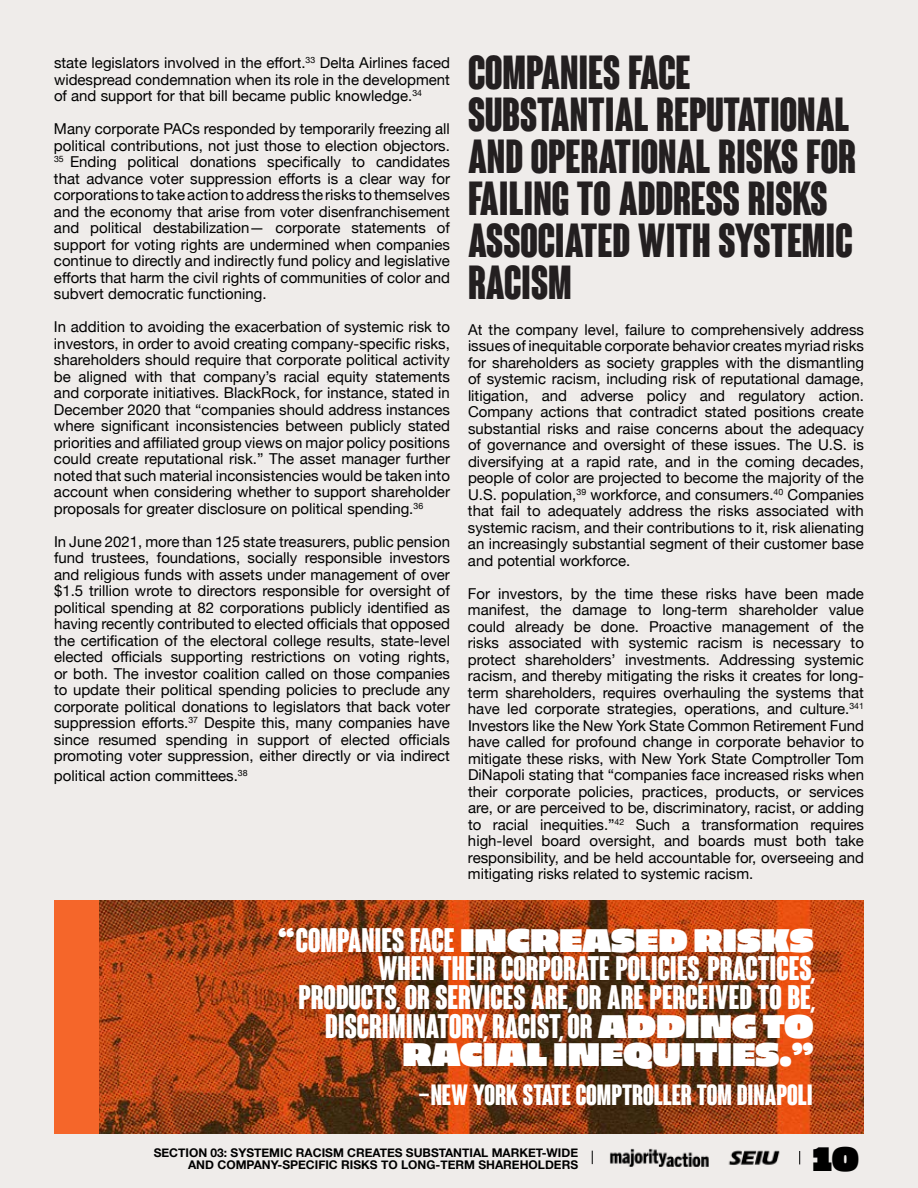
<style>
.page{position:relative;width:918px;height:1188px;background:#efecea}
.page>*{position:absolute;margin:0;border:0;box-sizing:border-box;transform-origin:0 0}
.t1{font:700 condensed 46.5px/42px "Coluna";color:#231f20}
.t2{font:33.75px "Piepie";color:#000}
.t3{font:700 condensed 33.15px/28.8px "Coluna";color:#fff;text-align:right}
.t4{font:32.55px "Piepie";color:#fff}
.t5{font:700 condensed 28.5px "Coluna";color:#fff}
.t6{font:15px/16.5px "Helvetica Neue";color:#000;text-align:justify}
.t7{font:700 12px/12px "Helvetica Neue";color:#000;text-align:right}
.s1{font-family:"Coluna";font-weight:700;font-stretch:condensed;font-size:33.15px}
.s2{font-family:"Piepie";font-weight:400;font-stretch:normal;font-size:32.55px}
</style>
<div class="page">
<img style="left:98px;top:900px;width:766px;height:234px">
<div style="left:54px;top:900px;width:44px;height:234px;background:#f5662a"></div>
<img style="left:609px;top:1148px;width:100px;height:19px">
<img style="left:728px;top:1150px;width:52px;height:15px">
<svg style="left:592px;top:1151px;width:1px;height:13px"></svg>
<svg style="left:799px;top:1151px;width:1px;height:13px"></svg>
<p class="t6" style="left:54px;top:56px;width:398px">state legislators involved in the effort.<sup>33</sup> Delta Airlines faced widespread condemnation when its role in the development of and support for that bill became public knowledge.<sup>34</sup></p>
<p class="t6" style="left:54px;top:122px;width:398px">Many corporate PACs responded by temporarily freezing all political contributions, not just those to election objectors.<br><sup>35</sup> Ending political donations specifically to candidates that advance voter suppression efforts is a clear way for corporations to take action to address the risks to themselves and the economy that arise from voter disenfranchisement and political destabilization— corporate statements of support for voting rights are undermined when companies continue to directly and indirectly fund policy and legislative efforts that harm the civil rights of communities of color and subvert democratic functioning.</p>
<p class="t6" style="left:54px;top:320px;width:398px">In addition to avoiding the exacerbation of systemic risk to investors, in order to avoid creating company-specific risks, shareholders should require that corporate political activity be aligned with that company’s racial equity statements and corporate initiatives. BlackRock, for instance, stated in December 2020 that “companies should address instances where significant inconsistencies between publicly stated priorities and affiliated group views on major policy positions could create reputational risk.” The asset manager further noted that such material inconsistencies would be taken into account when considering whether to support shareholder proposals for greater disclosure on political spending.<sup>36</sup></p>
<p class="t6" style="left:54px;top:534px;width:398px">In June 2021, more than 125 state treasurers, public pension fund trustees, foundations, socially responsible investors and religious funds with assets under management of over $1.5 trillion wrote to directors responsible for oversight of political spending at 82 corporations publicly identified as having recently contributed to elected officials that opposed the certification of the electoral college results, state-level elected officials supporting restrictions on voting rights, or both. The investor coalition called on those companies to update their political spending policies to preclude any corporate political donations to legislators that back voter suppression efforts.<sup>37</sup> Despite this, many companies have since resumed spending in support of elected officials promoting voter suppression, either directly or via indirect</p>
<p class="t6" style="left:54px;top:768px;width:195px">political action committees.<sup>38</sup></p>
<h1 class="t1" style="left:468px;top:56px;width:389px">COMPANIES FACE<br>SUBSTANTIAL REPUTATIONAL<br>AND OPERATIONAL RISKS FOR<br>FAILING TO ADDRESS RISKS<br>ASSOCIATED WITH SYSTEMIC<br>RACISM</h1>
<p class="t6" style="left:468px;top:322px;width:398px">At the company level, failure to comprehensively address issues of inequitable corporate behavior creates myriad risks for shareholders as society grapples with the dismantling of systemic racism, including risk of reputational damage, litigation, and adverse policy and regulatory action.<br>Company actions that contradict stated positions create substantial risks and raise concerns about the adequacy of governance and oversight of these issues. The U.S. is diversifying at a rapid rate, and in the coming decades, people of color are projected to become the majority of the U.S. population,<sup>39</sup> workforce, and consumers.<sup>40</sup> Companies that fail to adequately address the risks associated with systemic racism, and their contributions to it, risk alienating an increasingly substantial segment of their customer base and potential workforce.</p>
<p class="t6" style="left:468px;top:586px;width:398px">For investors, by the time these risks have been made manifest, the damage to long-term shareholder value could already be done. Proactive management of the risks associated with systemic racism is necessary to protect shareholders’ investments. Addressing systemic racism, and thereby mitigating the risks it creates for long&shy;term shareholders, requires overhauling the systems that have led corporate strategies, operations, and culture.<sup>341<br></sup>Investors like the New York State Common Retirement Fund have called for profound change in corporate behavior to mitigate these risks, with New York State Comptroller Tom DiNapoli stating that “companies face increased risks when their corporate policies, practices, products, or services are, or are perceived to be, discriminatory, racist, or adding to racial inequities.”<sup>42</sup> Such a transformation requires high-level board oversight, and boards must both take responsibility, and be held accountable for, overseeing and mitigating risks related to systemic racism.</p>
<h3 class="t4" style="left:279px;top:916px;width:537px"><sup>“</sup><span class="s1">COMPANIES FACE</span> INCREASED RISKS</h3>
<h3 class="t3" style="left:299px;top:957px;width:518px">WHEN THEIR CORPORATE POLICIES, PRACTICES,<br>PRODUCTS, OR SERVICES ARE, OR ARE PERCEIVED TO BE,<br>DISCRIMINATORY, RACIST, OR <span class="s2">ADDING TO</span></h3>
<h3 class="t4" style="left:403px;top:1031px;width:413px">RACIAL INEQUITIES.”</h3>
<h3 class="t5" style="left:419px;top:1080px;width:395px">–NEW YORK STATE COMPTROLLER TOM DINAPOLI</h3>
<p class="t7" style="left:154px;top:1147px;width:426px">SECTION 03: SYSTEMIC RACISM CREATES SUBSTANTIAL MARKET-WIDE<br>AND COMPANY-SPECIFIC RISKS TO LONG-TERM SHAREHOLDERS</p>
<h2 class="t2" style="left:812px;top:1134px;width:48px">10</h2>
</div>
